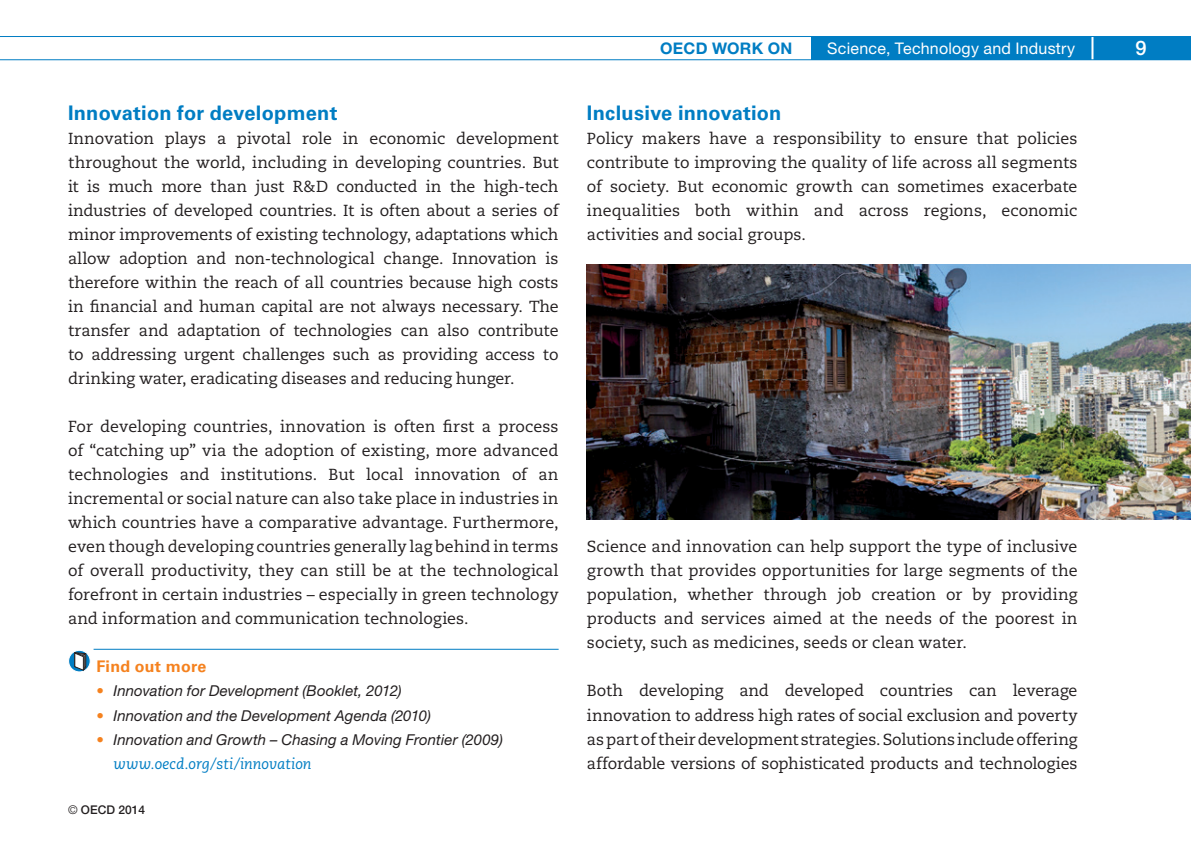
<style>
.page{position:relative;width:1191px;height:851px;background:#fff}
.page>*{position:absolute;margin:0;border:0;box-sizing:border-box;transform-origin:0 0}
.Inter_bleu{font:700 20px "Univers LT Std";letter-spacing:.01em;color:#007dc3}
.t1{font:500 20px "Helvetica Neue";color:#fff}
.Texte_courant{font:16px/24px "Caecilia";letter-spacing:-.005em;color:#231f20;text-align:justify}
.t2{font:16px "Helvetica Neue";letter-spacing:.015em;color:#fff}
.Key_Publications{font:700 16px "Univers LT Std";letter-spacing:.02em;color:#f5821f}
.t3{font:700 16px "Helvetica Neue";letter-spacing:.02em;color:#007dc3}
.t4{font:italic 15px/24px "Helvetica Neue LT Std";letter-spacing:.005em;color:#231f20}
.t5{font:500 12px "Helvetica Neue";color:#231f20}
.s1{color:#f5821f}
.s2{font-family:"Caecilia";color:#007dc3}
.s3{font-weight:300}
</style>
<div class="page">
<div style="left:811px;top:36px;width:380px;height:24px;background:#007dc3"></div>
<hr style="left:1091px;top:32px;width:2px;height:31px;background:#fff">
<hr style="left:0;top:36px;width:1191px;height:1px;background:#007dc3">
<hr style="left:0;top:59px;width:1191px;height:1px;background:#007dc3">
<hr style="left:94px;top:648px;width:464px;height:1px;background:#007dc3">
<svg style="left:69px;top:650px;width:21px;height:21px"></svg>
<div style="left:68px;top:649px;width:23px;height:23px;border:1px solid #fff;border-radius:50%"></div>
<svg style="left:74px;top:652px;width:12px;height:18px"></svg>
<img style="left:587px;top:264px;width:604px;height:255px">
<p class="Inter_bleu" style="left:68px;top:101px;width:271px">Innovation for development</p>
<p class="Texte_courant" style="left:68px;top:127px;width:492px">Innovation plays a pivotal role in economic development throughout the world, including in developing countries. But it is much more than just R&amp;D conducted in the high-tech industries of developed countries. It is often about a series of minor improvements of existing technology, adaptations which allow adoption and non-technological change. Innovation is therefore within the reach of all countries because high costs in financial and human capital are not always necessary. The transfer and adaptation of technologies can also contribute to addressing urgent challenges such as providing access to drinking water, eradicating diseases and reducing hunger.</p>
<p class="Texte_courant" style="left:68px;top:415px;width:492px">For developing countries, innovation is often first a process of “catching up” via the adoption of existing, more advanced technologies and institutions. But local innovation of an incremental or social nature can also take place in industries in which countries have a comparative advantage. Furthermore, even though developing countries generally lag behind in terms of overall productivity, they can still be at the technological forefront in certain industries – especially in green technology and information and communication technologies.</p>
<p class="Key_Publications" style="left:96px;top:657px;width:112px">Find out more</p>
<p class="t4" style="left:96px;top:678px;width:307px"><span class="s1">•</span> Innovation for Development (Booklet, 2012)</p>
<p class="t4" style="left:96px;top:702px;width:336px"><span class="s1">•</span> Innovation and the Development Agenda (2010)</p>
<p class="t4" style="left:113px;top:726px;width:391px;text-indent:-17px"><span class="s1">•</span> Innovation and Growth – Chasing a Moving Frontier (2009) <span class="s2">www.oecd.org/sti/innovation</span></p>
<p class="t5" style="left:68px;top:802px;width:78px"><span class="s3">©</span> OECD 2014</p>
<p class="t3" style="left:660px;top:38px;width:134px">OECD WORK ON</p>
<p class="t2" style="left:827px;top:38px;width:249px">Science, Technology and Industry</p>
<p class="t1" style="left:1135px;top:36px;width:13px">9</p>
<p class="Inter_bleu" style="left:587px;top:101px;width:196px">Inclusive innovation</p>
<p class="Texte_courant" style="left:587px;top:127px;width:492px">Policy makers have a responsibility to ensure that policies contribute to improving the quality of life across all segments of society. But economic growth can sometimes exacerbate inequalities both within and across regions, economic activities and social groups.</p>
<p class="Texte_courant" style="left:587px;top:535px;width:492px">Science and innovation can help support the type of inclusive growth that provides opportunities for large segments of the population, whether through job creation or by providing products and services aimed at the needs of the poorest in society, such as medicines, seeds or clean water.</p>
<p class="Texte_courant" style="left:587px;top:679px;width:492px">Both developing and developed countries can leverage innovation to address high rates of social exclusion and poverty as part of their development strategies. Solutions include offering affordable versions of sophisticated products and technologies</p>
</div>
